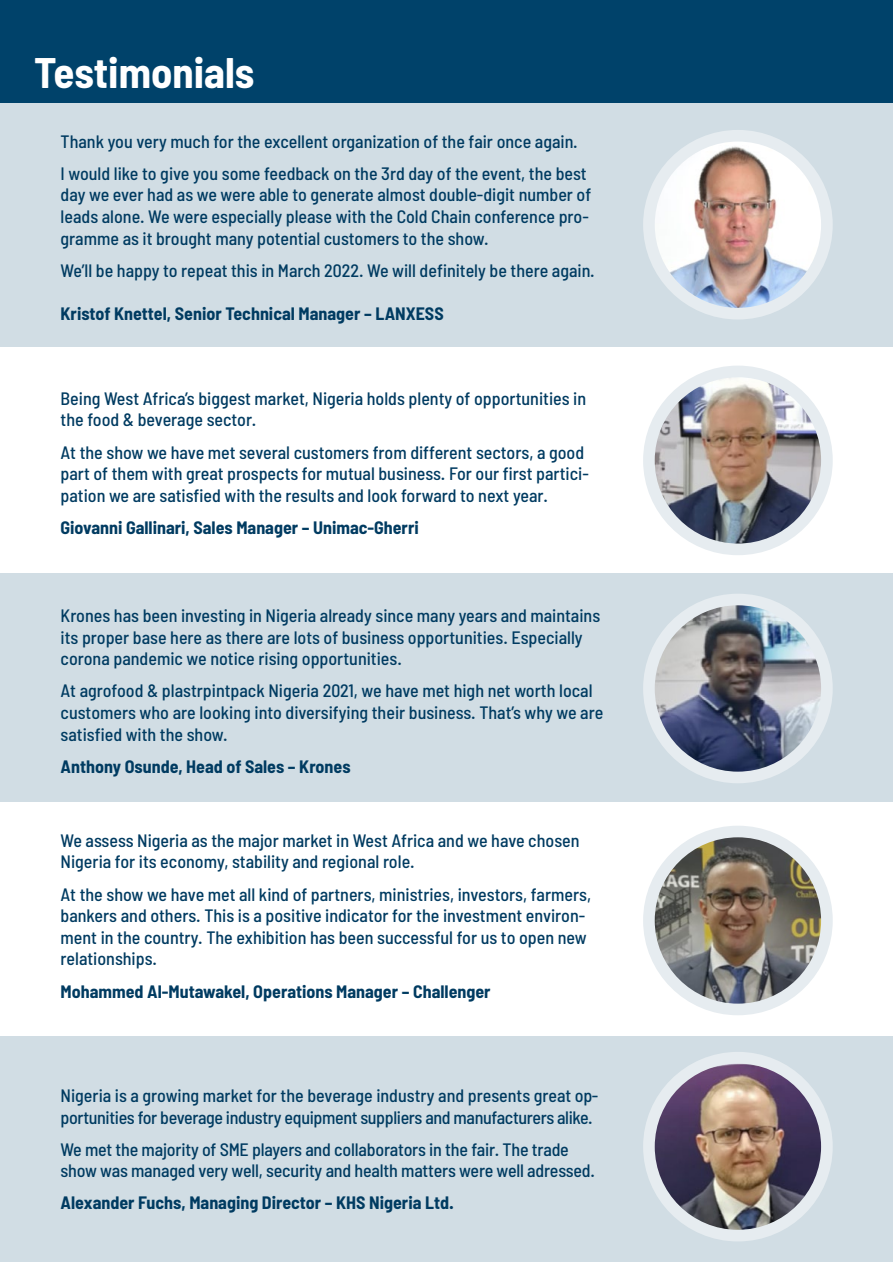
<style>
.page{position:relative;width:893px;height:1262px;background:#fff}
.page>*{position:absolute;margin:0;border:0;box-sizing:border-box;transform-origin:0 0}
.t1{font:700 semi-condensed 42.75px "Barlow";color:#fff}
.t2{font:500 semi-condensed 18px/21.6px "Barlow";color:#003b61}
.t3{font:700 semi-condensed 18px "Barlow";color:#003b61}
.t4{font:500 semi-condensed 18px/21.6px "Barlow";letter-spacing:-.02em;color:#003b61}
</style>
<div class="page">
<div style="left:0;top:573px;width:892px;height:229px;background:#d1dde4"></div>
<div style="left:0;top:0;width:892px;height:131px;background:#00426a"></div>
<div style="left:0;top:104px;width:892px;height:243px;background:#d1dde4"></div>
<div style="left:643px;top:130px;width:189px;height:189px;background:#e6ecf0;border-radius:50%"></div>
<img style="left:654px;top:142px;width:167px;height:166px;border-radius:83px">
<div style="left:643px;top:365px;width:189px;height:190px;background:#e6ecf0;border-radius:50%"></div>
<img style="left:654px;top:377px;width:167px;height:166px;border-radius:83px">
<div style="left:643px;top:593px;width:189px;height:190px;background:#e6ecf0;border-radius:50%"></div>
<img style="left:654px;top:605px;width:167px;height:166px;border-radius:83px">
<div style="left:0;top:1036px;width:892px;height:226px;background:#d1dde4"></div>
<div style="left:643px;top:825px;width:189px;height:190px;background:#e6ecf0;border-radius:50%"></div>
<img style="left:654px;top:837px;width:167px;height:166px;border-radius:83px">
<div style="left:643px;top:1051px;width:189px;height:190px;background:#e6ecf0;border-radius:50%"></div>
<img style="left:654px;top:1063px;width:167px;height:166px;border-radius:83px">
<h1 class="t1" style="left:34px;top:46px;width:222px">Testimonials</h1>
<p class="t2" style="left:61px;top:125px;width:527px;line-height:32.1px">Thank you very much for the excellent organization of the fair once again.<br>I would like to give you some feedback on the 3rd day of the event, the best</p>
<p class="t2" style="left:61px;top:183px;width:532px">day we ever had as we were able to generate almost double-digit number of leads alone. We were especially please with the Cold Chain conference pro&shy;gramme as it brought many potential customers to the show.</p>
<p class="t2" style="left:61px;top:259px;width:535px">We’ll be happy to repeat this in March 2022. We will definitely be there again.</p>
<p class="t3" style="left:61px;top:302px;width:384px">Kristof Knettel, Senior Technical Manager – LANXESS</p>
<p class="t2" style="left:61px;top:387px;width:527px">Being West Africa’s biggest market, Nigeria holds plenty of opportunities in the food &amp; beverage sector.</p>
<p class="t2" style="left:61px;top:441px;width:529px">At the show we have met several customers from different sectors, a good part of them with great prospects for mutual business. For our first partici&shy;pation we are satisfied with the results and look forward to next year.</p>
<p class="t3" style="left:61px;top:516px;width:360px">Giovanni Gallinari, Sales Manager – Unimac-Gherri</p>
<p class="t2" style="left:61px;top:604px;width:541px">Krones has been investing in Nigeria already since many years and maintains its proper base here as there are lots of business opportunities. Especially corona pandemic we notice rising opportunities.</p>
<p class="t2" style="left:61px;top:679px;width:544px">At agrofood &amp; plastrpintpack Nigeria 2021, we have met high net worth local customers who are looking into diversifying their business. That’s why we are satisfied with the show.</p>
<p class="t3" style="left:61px;top:755px;width:291px">Anthony Osunde, Head of Sales – Krones</p>
<p class="t2" style="left:61px;top:829px;width:520px">We assess Nigeria as the major market in West Africa and we have chosen<br>Nigeria for its economy, stability and regional role.</p>
<p class="t2" style="left:61px;top:883px;width:532px">At the show we have met all kind of partners, ministries, investors, farmers, bankers and others. This is a positive indicator for the investment environ&shy;ment in the country. The exhibition has been successful for us to open new relationships.</p>
<p class="t3" style="left:61px;top:979px;width:431px">Mohammed Al-Mutawakel, Operations Manager – Challenger</p>
<p class="t4" style="left:61px;top:1084px;width:539px">Nigeria is a growing market for the beverage industry and presents great op&shy;portunities for beverage industry equipment suppliers and manufacturers alike.</p>
<p class="t2" style="left:61px;top:1137px;width:536px">We met the majority of SME players and collaborators in the fair. The trade show was managed very well, security and health matters were well adressed.</p>
<p class="t3" style="left:61px;top:1191px;width:395px">Alexander Fuchs, Managing Director – KHS Nigeria Ltd.</p>
</div>
